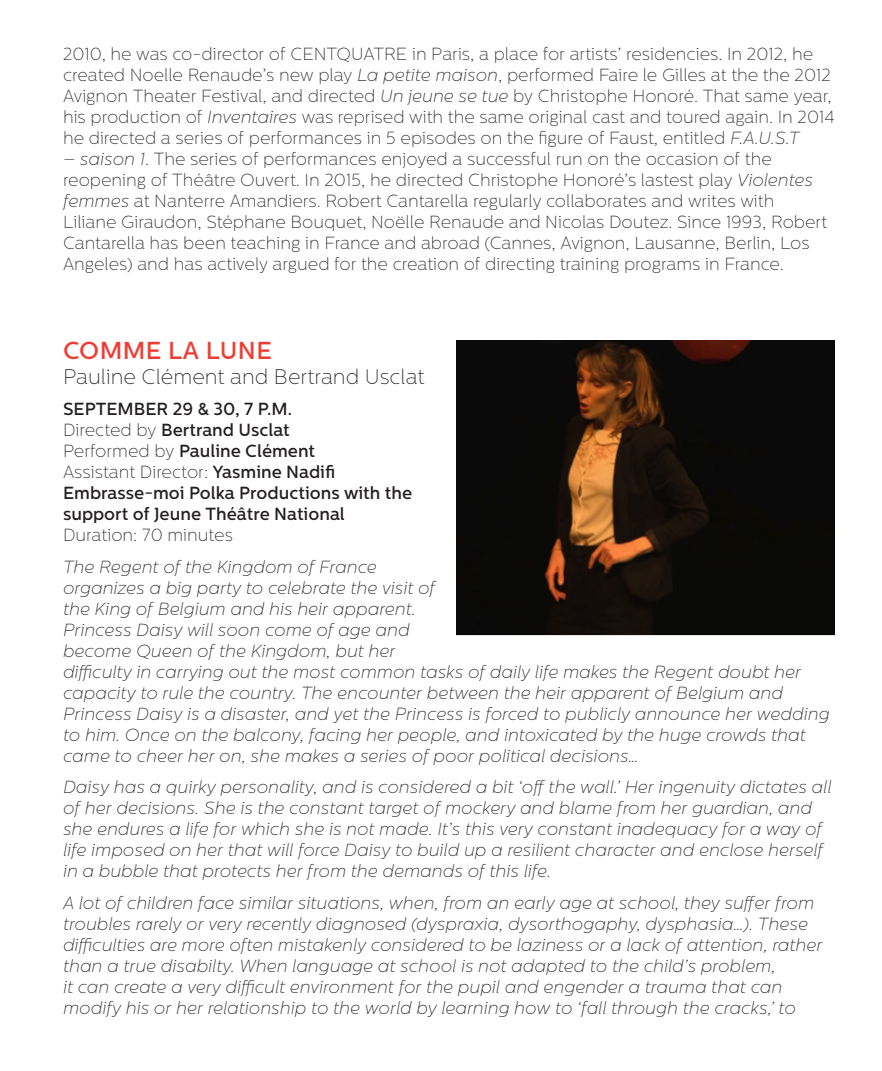
<style>
.page{position:relative;width:882px;height:1071px;background:#fff}
.page>*{position:absolute;margin:0;border:0;box-sizing:border-box;transform-origin:0 0}
.body_text{font:500 24.5px "Centrale Sans";letter-spacing:.015em;color:#ee3e34}
.body_text-2{font:100 21px "Centrale Sans";color:#231f20}
.body_text-3{font:italic 100 17.5px/21px "Centrale Sans";color:#231f20}
.body_text-4{font:100 17.5px/21px "Centrale Sans";color:#231f20}
.body_text-5{font:500 17.5px/21px "Centrale Sans";color:#231f20}
.s1{font-style:italic}
.s2{font-weight:100}
.s3{font-weight:500}
</style>
<div class="page">
<img style="left:457px;top:340px;width:378px;height:295px">
<p class="body_text-4" style="left:63px;top:44px;width:773px">2010, he was co-director of CENTQUATRE in Paris, a place for artists’ residencies. In 2012, he created Noelle Renaude’s new play <span class="s1">La petite maison</span>, performed Faire le Gilles at the the 2012<br>Avignon Theater Festival, and directed <span class="s1">Un jeune se tue</span> by Christophe Honoré. That same year, his production of <span class="s1">Inventaires</span> was reprised with the same original cast and toured again. In 2014 he directed a series of performances in 5 episodes on the figure of Faust, entitled <span class="s1">F.A.U.S.T</span></p>
<p class="body_text-4" style="left:63px;top:149px;width:766px"><span class="s1">– saison 1</span>. The series of performances enjoyed a successful run on the occasion of the reopening of Théâtre Ouvert. In 2015, he directed Christophe Honoré’s lastest play <span class="s1">Violentes femmes</span> at Nanterre Amandiers. Robert Cantarella regularly collaborates and writes with Liliane Giraudon, Stéphane Bouquet, Noëlle Renaude and Nicolas Doutez. Since 1993, Robert Cantarella has been teaching in France and abroad (Cannes, Avignon, Lausanne, Berlin, Los Angeles) and has actively argued for the creation of directing training programs in France.</p>
<p class="body_text" style="left:63px;top:336px;width:210px">COMME LA LUNE</p>
<p class="body_text-2" style="left:63px;top:365px;width:363px">Pauline Clément and Bertrand Usclat</p>
<p class="body_text-5" style="left:63px;top:399px;width:231px">SEPTEMBER 29 &amp; 30, 7 P.M.</p>
<p class="body_text-5" style="left:63px;top:420px;width:228px"><span class="s2">Directed by</span> Bertrand Usclat</p>
<p class="body_text-5" style="left:63px;top:441px;width:254px"><span class="s2">Performed by</span> Pauline Clément</p>
<p class="body_text-4" style="left:63px;top:462px;width:274px">Assistant Director: <span class="s3">Yasmine Nadifi</span></p>
<p class="body_text-5" style="left:63px;top:483px;width:351px">Embrasse-moi Polka Productions with the support of Jeune Théâtre National</p>
<p class="body_text-4" style="left:63px;top:525px;width:172px">Duration: 70 minutes</p>
<p class="body_text-3" style="left:63px;top:556px;width:768px">The Regent of the Kingdom of France<br>organizes a big party to celebrate the visit of<br>the King of Belgium and his heir apparent.<br>Princess Daisy will soon come of age and<br>become Queen of the Kingdom, but her<br>difficulty in carrying out the most common tasks of daily life makes the Regent doubt her capacity to rule the country. The encounter between the heir apparent of Belgium and Princess Daisy is a disaster, and yet the Princess is forced to publicly announce her wedding to him. Once on the balcony, facing her people, and intoxicated by the huge crowds that came to cheer her on, she makes a series of poor political decisions…</p>
<p class="body_text-3" style="left:63px;top:777px;width:770px">Daisy has a quirky personality, and is considered a bit ‘off the wall.’ Her ingenuity dictates all of her decisions. She is the constant target of mockery and blame from her guardian, and she endures a life for which she is not made. It’s this very constant inadequacy for a way of life imposed on her that will force Daisy to build up a resilient character and enclose herself in a bubble that protects her from the demands of this life.</p>
<p class="body_text-3" style="left:63px;top:892px;width:761px">A lot of children face similar situations, when, from an early age at school, they suffer from troubles rarely or very recently diagnosed (dyspraxia, dysorthogaphy, dysphasia…). These difficulties are more often mistakenly considered to be laziness or a lack of attention, rather than a true disabilty. When language at school is not adapted to the child’s problem,<br>it can create a very difficult environment for the pupil and engender a trauma that can modify his or her relationship to the world by learning how to ‘fall through the cracks,’ to</p>
</div>
